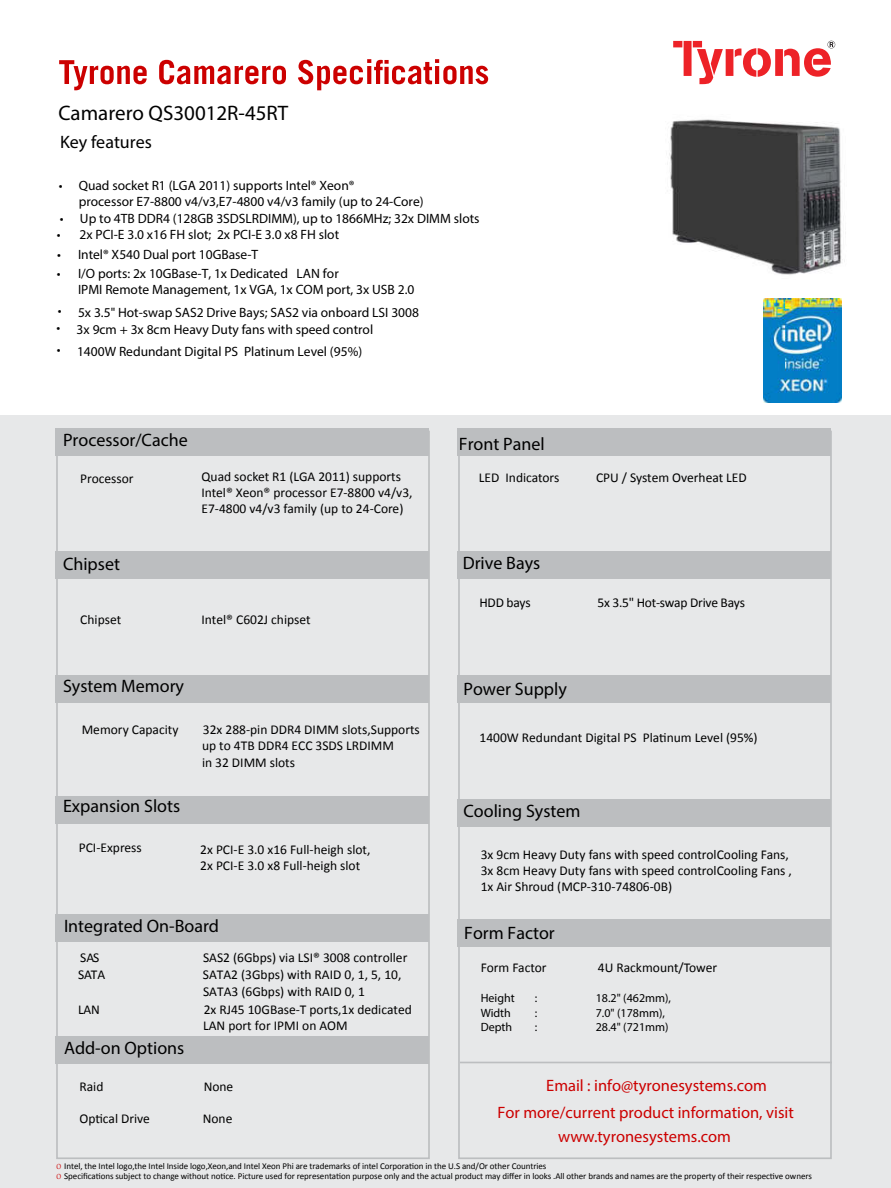
<style>
.page{position:relative;width:891px;height:1188px;background:#fff}
.page>*{position:absolute;margin:0;border:0;box-sizing:border-box;transform-origin:0 0}
.t1{font:21px "Trade Gothic LT Std";color:#000}
.t2{font:700 18px "Trade Gothic LT Std";color:#000}
.t3{font:700 16.5px/27px "Trade Gothic LT Std";color:#c00}
.t4{font:13.5px/16.2px "Calibri";color:#000}
.t5{font:13.5px/16.2px "Trade Gothic LT Std";color:#000}
.t6{font:13.5px "Calibri";letter-spacing:-.02em;color:#000}
.t7{font:12px "Trade Gothic LT Std";color:#000}
.t8{font:9px/10.1px "Calibri";letter-spacing:-.005em;color:#000}
.s1{font-family:"Gabriola";color:#c00}
</style>
<div class="page">
<div style="left:0;top:415px;width:891px;height:773px;background:#e7e8e9"></div>
<svg style="left:673px;top:41px;width:162px;height:43px"></svg>
<svg style="left:59px;top:59px;width:429px;height:31px"></svg>
<div style="left:56px;top:429px;width:373px;height:27px;background:#bcbec0"></div>
<div style="left:457px;top:429px;width:374px;height:27px;background:#bcbec0"></div>
<div style="left:56px;top:551px;width:373px;height:27px;background:#bcbec0"></div>
<div style="left:457px;top:551px;width:374px;height:27px;background:#bcbec0"></div>
<div style="left:56px;top:675px;width:373px;height:27px;background:#bcbec0"></div>
<div style="left:457px;top:675px;width:374px;height:27px;background:#bcbec0"></div>
<div style="left:56px;top:796px;width:373px;height:27px;background:#bcbec0"></div>
<div style="left:457px;top:799px;width:374px;height:27px;background:#bcbec0"></div>
<div style="left:457px;top:919px;width:374px;height:27px;background:#bcbec0"></div>
<div style="left:56px;top:914px;width:373px;height:27px;background:#bcbec0"></div>
<div style="left:56px;top:1037px;width:373px;height:27px;background:#bcbec0"></div>
<div style="left:56px;top:431px;width:374px;height:728px;border:2px solid #bcbec0"></div>
<div style="left:458px;top:431px;width:374px;height:728px;border:2px solid #bcbec0"></div>
<hr style="left:460px;top:1062px;width:372px;height:1px;background:#bcbec0">
<img style="left:764px;top:299px;width:77px;height:104px">
<img style="left:669px;top:119px;width:174px;height:156px">
<h1 class="t1" style="left:58px;top:105px;width:231px">Camarero QS30012R-45RT</h1>
<h2 class="t2" style="left:60px;top:136px;width:93px">Key features</h2>
<p class="t5" style="left:79px;top:178px;width:346px">Quad socket R1 (LGA 2011) supports Intel® Xeon®<br>processor E7-8800 v4/v3,E7-4800 v4/v3 family (up to 24-Core)</p>
<p class="t5" style="left:80px;top:211px;width:402px;line-height:15.8px;text-indent:-20px">• Up to 4TB DDR4 (128GB 3SDSLRDIMM), up to 1866MHz; 32x DIMM slots<br>2x PCI-E 3.0 x16 FH slot; 2x PCI-E 3.0 x8 FH slot</p>
<p class="t5" style="left:78px;top:247px;width:182px">Intel® X540 Dual port 10GBase-T</p>
<p class="t5" style="left:59px;top:177px;width:5px">•</p>
<p class="t5" style="left:57px;top:226px;width:5px">•</p>
<p class="t5" style="left:57px;top:247px;width:5px">•</p>
<p class="t5" style="left:57px;top:266px;width:5px">•</p>
<p class="t5" style="left:78px;top:267px;width:338px">I/O ports: 2x 10GBase-T, 1x Dedicated LAN for<br>IPMI Remote Management, 1x VGA, 1x COM port, 3x USB 2.0</p>
<p class="t5" style="left:78px;top:306px;width:343px">5x 3.5" Hot-swap SAS2 Drive Bays; SAS2 via onboard LSI 3008</p>
<p class="t5" style="left:56px;top:321px;width:318px">• 3x 9cm + 3x 8cm Heavy Duty fans with speed control</p>
<p class="t5" style="left:58px;top:302px;width:5px">•</p>
<p class="t5" style="left:57px;top:341px;width:5px">•</p>
<p class="t5" style="left:77px;top:344px;width:287px">1400W Redundant Digital PS Platinum Level (95%)</p>
<h2 class="t2" style="left:63px;top:433px;width:126px">Processor/Cache</h2>
<h2 class="t2" style="left:459px;top:437px;width:87px">Front Panel</h2>
<p class="t4" style="left:80px;top:471px;width:55px">Processor</p>
<h2 class="t2" style="left:63px;top:557px;width:58px">Chipset</h2>
<p class="t4" style="left:202px;top:469px;width:213px">Quad socket R1 (LGA 2011) supports<br>IntelÆ XeonÆ processor E7-8800 v4/v3,<br>E7-4800 v4/v3 family (up to 24-Core)</p>
<p class="t4" style="left:80px;top:612px;width:42px">Chipset</p>
<p class="t4" style="left:201px;top:612px;width:111px">IntelÆ C602J chipset</p>
<h2 class="t2" style="left:63px;top:680px;width:123px">System Memory</h2>
<p class="t4" style="left:82px;top:723px;width:98px">Memory Capacity</p>
<p class="t4" style="left:202px;top:723px;width:219px">32x 288-pin DDR4 DIMM slots,Supports up to 4TB DDR4 ECC 3SDS LRDIMM<br>in 32 DIMM slots</p>
<h2 class="t2" style="left:63px;top:799px;width:119px">Expansion Slots</h2>
<p class="t4" style="left:79px;top:840px;width:65px">PCI-Express</p>
<p class="t4" style="left:200px;top:842px;width:172px">2x PCI-E 3.0 x16 Full-heigh slot,<br>2x PCI-E 3.0 x8 Full-heigh slot</p>
<h2 class="t2" style="left:64px;top:919px;width:157px">Integrated On-Board</h2>
<p class="t4" style="left:80px;top:950px;width:21px">SAS</p>
<p class="t4" style="left:203px;top:950px;width:206px">SAS2 (6Gbps) via LSIÆ 3008 controller</p>
<p class="t4" style="left:78px;top:968px;width:29px">SATA</p>
<p class="t4" style="left:203px;top:968px;width:200px">SATA2 (3Gbps) with RAID 0, 1, 5, 10,<br>SATA3 (6Gbps) with RAID 0, 1</p>
<p class="t4" style="left:78px;top:1002px;width:24px">LAN</p>
<p class="t4" style="left:203px;top:1002px;width:210px">2x RJ45 10GBase-T ports,1x dedicated<br>LAN port for IPMI on AOM</p>
<h2 class="t2" style="left:64px;top:1041px;width:122px">Add-on Options</h2>
<p class="t4" style="left:80px;top:1079px;width:25px">Raid</p>
<p class="t4" style="left:204px;top:1079px;width:31px">None</p>
<p class="t4" style="left:80px;top:1110px;width:72px">Op琀椀cal Drive</p>
<p class="t4" style="left:203px;top:1110px;width:31px">None</p>
<p class="t4" style="left:479px;top:470px;width:82px">LED Indicators</p>
<p class="t4" style="left:596px;top:470px;width:152px">CPU / System Overheat LED</p>
<h2 class="t2" style="left:463px;top:556px;width:79px">Drive Bays</h2>
<p class="t4" style="left:480px;top:595px;width:53px">HDD bays</p>
<p class="t6" style="left:598px;top:597px;width:149px">5x 3.5" Hot-swap Drive Bays</p>
<h2 class="t2" style="left:463px;top:682px;width:105px">Power Supply</h2>
<p class="t4" style="left:480px;top:729px;width:280px">1400W Redundant Digital PS Pla琀椀num Level (95%)</p>
<h2 class="t2" style="left:463px;top:804px;width:119px">Cooling System</h2>
<p class="t4" style="left:481px;top:846px;width:313px">3x 9cm Heavy Duty fans with speed controlCooling Fans,<br>3x 8cm Heavy Duty fans with speed controlCooling Fans ,<br>1x Air Shroud (MCP-310-74806-0B)</p>
<h2 class="t2" style="left:464px;top:926px;width:92px">Form Factor</h2>
<p class="t4" style="left:481px;top:960px;width:67px">Form Factor</p>
<p class="t4" style="left:598px;top:960px;width:121px">4U Rackmount/Tower</p>
<p class="t7" style="left:481px;top:994px;width:35px">Height</p>
<p class="t7" style="left:535px;top:994px;width:4px">:</p>
<p class="t7" style="left:596px;top:994px;width:77px">18.2" (462mm),</p>
<p class="t7" style="left:481px;top:1008px;width:32px">Width</p>
<p class="t7" style="left:535px;top:1008px;width:4px">:</p>
<p class="t7" style="left:596px;top:1008px;width:71px">7.0" (178mm),</p>
<p class="t7" style="left:481px;top:1023px;width:33px">Depth</p>
<p class="t7" style="left:535px;top:1023px;width:4px">:</p>
<p class="t7" style="left:596px;top:1023px;width:74px">28.4" (721mm)</p>
<p class="t3" style="left:497px;top:1073px;width:298px;text-indent:49px">Email : info@tyronesystems.com<br>For more/current product information, visit</p>
<p class="t3" style="left:558px;top:1124px;width:174px">www.tyronesystems.com</p>
<p class="t8" style="left:57px;top:1161px;width:757px"><span class="s1">O</span> Intel, the Intel logo,the Intel Inside logo,Xeon,and Intel Xeon Phi are trademarks of intel Corpora琀椀on in the U.S and/Or other Countries<br><span class="s1">O</span> Specifica琀椀ons subject to change without no琀椀ce. Picture used for representa琀椀on purpose only and the actual product may differ in looks .All other brands and names are the property of their respec琀椀ve owners</p>
</div>
